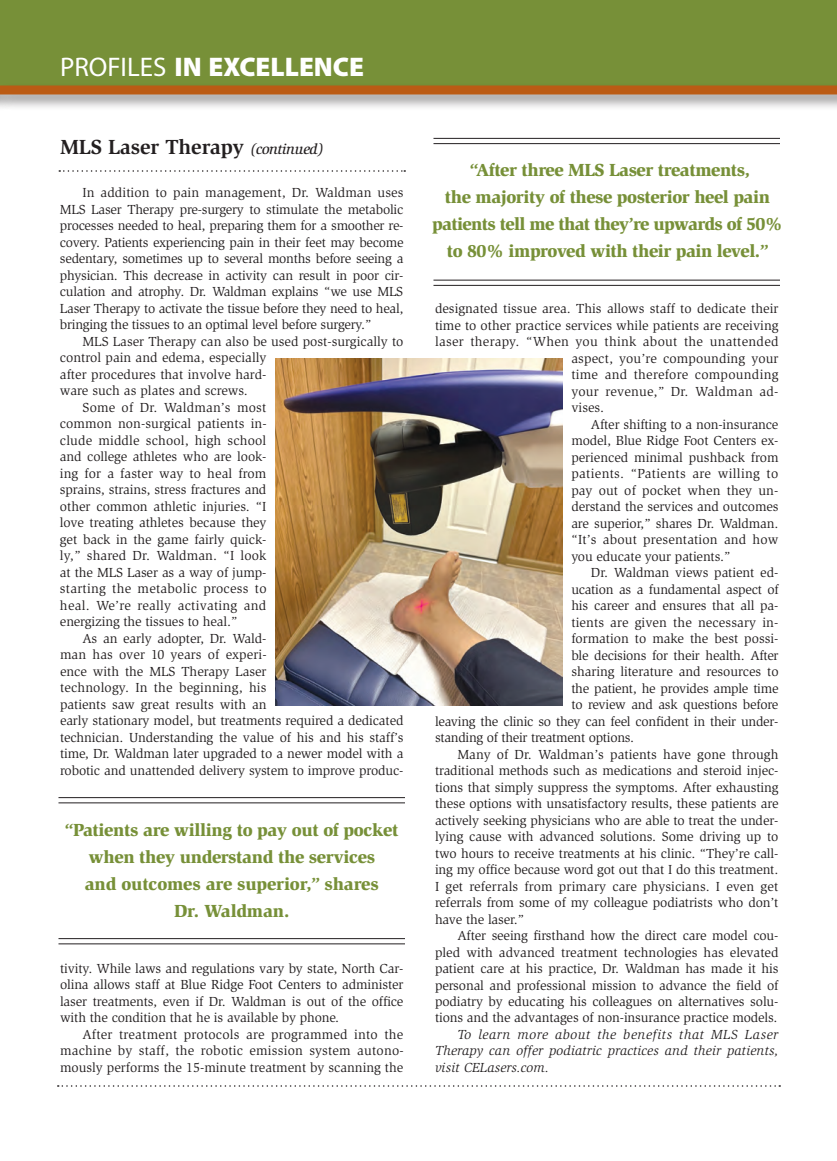
<style>
.page{position:relative;width:837px;height:1161px;background:#fff}
.page>*{position:absolute;margin:0;border:0;box-sizing:border-box;transform-origin:0 0}
.t1{font:900 27px "Myriad Pro";color:#fff}
.t2{font:700 21px "Slimbach";letter-spacing:-.005em;color:#231f20}
.t3{font:900 18px/27px "Slimbach";letter-spacing:-.025em;color:#779038;text-align:center}
.t4{font:13.5px/16.5px "Slimbach";letter-spacing:-.01em;color:#231f20;text-align:justify}
.t5{font:13.5px "Slimbach";letter-spacing:.01em;color:#231f20}
.t6{font:13.5px "Slimbach";letter-spacing:.02em;color:#231f20}
.t7{font:italic 13.5px/16.5px "Slimbach";letter-spacing:.01em;color:#231f20;text-align:justify}
.t8{font:13.5px "Slimbach";letter-spacing:.015em;color:#231f20}
.t9{font:13.5px "Slimbach";letter-spacing:.025em;color:#231f20}
.s1{font-weight:400}
.s2{font-weight:500;font-style:italic;font-size:15px}
</style>
<div class="page">
<div style="left:0;top:0;width:837px;height:88px;background:#779038"></div>
<div style="left:0;top:82px;width:837px;height:29px;background:#231f20;opacity:.5"></div>
<div style="left:0;top:86px;width:837px;height:8px;background:#bb5b14"></div>
<svg style="left:59px;top:170px;width:346px;height:2px"></svg>
<svg style="left:58px;top:1085px;width:722px;height:2px"></svg>
<hr style="left:58px;top:797px;width:347px;height:1px;background:#231f20">
<hr style="left:58px;top:802px;width:347px;height:1px;background:#231f20">
<hr style="left:58px;top:938px;width:347px;height:1px;background:#231f20">
<hr style="left:58px;top:944px;width:347px;height:1px;background:#231f20">
<hr style="left:434px;top:138px;width:346px;height:1px;background:#231f20">
<hr style="left:434px;top:143px;width:346px;height:1px;background:#231f20">
<hr style="left:434px;top:280px;width:346px;height:1px;background:#231f20">
<hr style="left:434px;top:285px;width:346px;height:1px;background:#231f20">
<img style="left:275px;top:359px;width:287px;height:347px">
<h1 class="t1" style="left:60px;top:51px;width:306px"><span class="s1">PROFILES</span> IN EXCELLENCE</h1>
<h2 class="t2" style="left:60px;top:134px;width:265px">MLS Laser Therapy <span class="s2">(continued)</span></h2>
<p class="t4" style="left:60px;top:185px;width:345px;text-indent:23px">In addition to pain management, Dr. Waldman uses MLS Laser Therapy pre-surgery to stimulate the metabolic processes needed to heal, preparing them for a smoother re&shy;covery. Patients experiencing pain in their feet may become sedentary, sometimes up to several months before seeing a physician. This decrease in activity can result in poor cir&shy;culation and atrophy. Dr. Waldman explains “we use MLS Laser Therapy to activate the tissue before they need to heal, bringing the tissues to an optimal level before surgery.”</p>
<p class="t4" style="left:83px;top:333px;width:322px">MLS Laser Therapy can also be used post-surgically to</p>
<p class="t4" style="left:60px;top:350px;width:208px">control pain and edema, especially</p>
<p class="t4" style="left:60px;top:366px;width:208px">after procedures that involve hard-</p>
<p class="t4" style="left:60px;top:383px;width:189px">ware such as plates and screws.</p>
<p class="t8" style="left:83px;top:400px;width:185px">Some of Dr. Waldman’s most</p>
<p class="t4" style="left:60px;top:416px;width:208px">common non-surgical patients in-</p>
<p class="t5" style="left:60px;top:433px;width:208px">clude middle school, high school</p>
<p class="t4" style="left:60px;top:449px;width:208px">and college athletes who are look-</p>
<p class="t4" style="left:60px;top:465px;width:208px">ing for a faster way to heal from</p>
<p class="t4" style="left:60px;top:482px;width:208px">sprains, strains, stress fractures and</p>
<p class="t4" style="left:60px;top:498px;width:208px">other common athletic injuries. “I</p>
<p class="t4" style="left:60px;top:515px;width:208px">love treating athletes because they</p>
<p class="t4" style="left:60px;top:531px;width:208px">get back in the game fairly quick-</p>
<p class="t5" style="left:60px;top:548px;width:208px">ly,” shared Dr. Waldman. “I look</p>
<p class="t4" style="left:60px;top:564px;width:208px">at the MLS Laser as a way of jump-</p>
<p class="t8" style="left:60px;top:581px;width:208px">starting the metabolic process to</p>
<p class="t6" style="left:60px;top:598px;width:208px">heal. We’re really activating and</p>
<p class="t4" style="left:60px;top:614px;width:179px">energizing the tissues to heal.”</p>
<p class="t4" style="left:83px;top:630px;width:185px">As an early adopter, Dr. Wald-</p>
<p class="t5" style="left:60px;top:647px;width:208px">man has over 10 years of experi-</p>
<p class="t4" style="left:60px;top:663px;width:208px">ence with the MLS Therapy Laser</p>
<p class="t5" style="left:60px;top:680px;width:208px">technology. In the beginning, his</p>
<p class="t4" style="left:60px;top:696px;width:208px">patients saw great results with an</p>
<p class="t4" style="left:60px;top:713px;width:345px">early stationary model, but treatments required a dedicated</p>
<p class="t4" style="left:60px;top:729px;width:345px">technician. Understanding the value of his and his staff’s</p>
<p class="t4" style="left:60px;top:746px;width:345px">time, Dr. Waldman later upgraded to a newer model with a</p>
<p class="t4" style="left:60px;top:762px;width:345px">robotic and unattended delivery system to improve produc-</p>
<h3 class="t3" style="left:65px;top:816px;width:335px">“Patients are willing to pay out of pocket when they understand the services<br>and outcomes are superior,” shares<br>Dr. Waldman.</h3>
<p class="t4" style="left:60px;top:960px;width:345px">tivity. While laws and regulations vary by state, North Car&shy;olina allows staff at Blue Ridge Foot Centers to administer laser treatments, even if Dr. Waldman is out of the office with the condition that he is available by phone.</p>
<p class="t4" style="left:60px;top:1026px;width:345px;text-indent:23px">After treatment protocols are programmed into the machine by staff, the robotic emission system autono&shy;mously performs the 15-minute treatment by scanning the</p>
<h3 class="t3" style="left:432px;top:156px;width:352px">“After three MLS Laser treatments,<br>the majority of these posterior heel pain patients tell me that they’re upwards of 50% to 80% improved with their pain level.”</h3>
<p class="t4" style="left:435px;top:300px;width:345px">designated tissue area. This allows staff to dedicate their</p>
<p class="t4" style="left:435px;top:317px;width:345px">time to other practice services while patients are receiving</p>
<p class="t6" style="left:435px;top:334px;width:345px">laser therapy. “When you think about the unattended</p>
<p class="t5" style="left:571px;top:350px;width:209px">aspect, you’re compounding your</p>
<p class="t6" style="left:571px;top:367px;width:209px">time and therefore compounding</p>
<p class="t6" style="left:571px;top:383px;width:209px">your revenue,” Dr. Waldman ad-</p>
<p class="t4" style="left:571px;top:399px;width:34px">vises.</p>
<p class="t4" style="left:591px;top:416px;width:189px">After shifting to a non-insurance</p>
<p class="t4" style="left:571px;top:432px;width:209px">model, Blue Ridge Foot Centers ex-</p>
<p class="t4" style="left:571px;top:449px;width:209px">perienced minimal pushback from</p>
<p class="t9" style="left:571px;top:466px;width:209px">patients. “Patients are willing to</p>
<p class="t4" style="left:571px;top:482px;width:209px">pay out of pocket when they un-</p>
<p class="t4" style="left:571px;top:498px;width:209px">derstand the services and outcomes</p>
<p class="t4" style="left:571px;top:515px;width:209px">are superior,” shares Dr. Waldman.</p>
<p class="t5" style="left:571px;top:532px;width:209px">“It’s about presentation and how</p>
<p class="t4" style="left:571px;top:548px;width:161px">you educate your patients.”</p>
<p class="t4" style="left:591px;top:564px;width:189px">Dr. Waldman views patient ed-</p>
<p class="t4" style="left:571px;top:581px;width:209px">ucation as a fundamental aspect of</p>
<p class="t4" style="left:571px;top:597px;width:209px">his career and ensures that all pa-</p>
<p class="t5" style="left:571px;top:614px;width:209px">tients are given the necessary in-</p>
<p class="t4" style="left:571px;top:630px;width:209px">formation to make the best possi-</p>
<p class="t4" style="left:571px;top:647px;width:209px">ble decisions for their health. After</p>
<p class="t4" style="left:571px;top:663px;width:209px">sharing literature and resources to</p>
<p class="t4" style="left:571px;top:680px;width:209px">the patient, he provides ample time</p>
<p class="t4" style="left:571px;top:696px;width:209px">to review and ask questions before</p>
<p class="t4" style="left:435px;top:713px;width:345px">leaving the clinic so they can feel confident in their under-</p>
<p class="t4" style="left:435px;top:729px;width:201px">standing of their treatment options.</p>
<p class="t4" style="left:458px;top:746px;width:322px">Many of Dr. Waldman’s patients have gone through</p>
<p class="t4" style="left:435px;top:762px;width:345px">traditional methods such as medications and steroid injec-</p>
<p class="t4" style="left:435px;top:779px;width:345px">tions that simply suppress the symptoms. After exhausting</p>
<p class="t4" style="left:435px;top:795px;width:345px">these options with unsatisfactory results, these patients are</p>
<p class="t4" style="left:435px;top:812px;width:345px">actively seeking physicians who are able to treat the under-</p>
<p class="t4" style="left:435px;top:828px;width:345px">lying cause with advanced solutions. Some driving up to</p>
<p class="t4" style="left:435px;top:845px;width:345px">two hours to receive treatments at his clinic. “They’re call-</p>
<p class="t4" style="left:435px;top:861px;width:345px">ing my office because word got out that I do this treatment.</p>
<p class="t5" style="left:435px;top:878px;width:345px">I get referrals from primary care physicians. I even get</p>
<p class="t4" style="left:435px;top:894px;width:345px">referrals from some of my colleague podiatrists who don’t</p>
<p class="t4" style="left:435px;top:911px;width:91px">have the laser.”</p>
<p class="t4" style="left:458px;top:927px;width:323px">After seeing firsthand how the direct care model cou-</p>
<p class="t4" style="left:435px;top:944px;width:345px">pled with advanced treatment technologies has elevated</p>
<p class="t4" style="left:435px;top:960px;width:345px">patient care at his practice, Dr. Waldman has made it his</p>
<p class="t4" style="left:435px;top:977px;width:345px">personal and professional mission to advance the field of</p>
<p class="t4" style="left:435px;top:993px;width:345px">podiatry by educating his colleagues on alternatives solu-</p>
<p class="t4" style="left:435px;top:1010px;width:344px">tions and the advantages of non-insurance practice models.</p>
<p class="t7" style="left:435px;top:1026px;width:345px;text-indent:23px">To learn more about the benefits that MLS Laser Therapy can offer podiatric practices and their patients, visit CELasers.com.</p>
</div>
